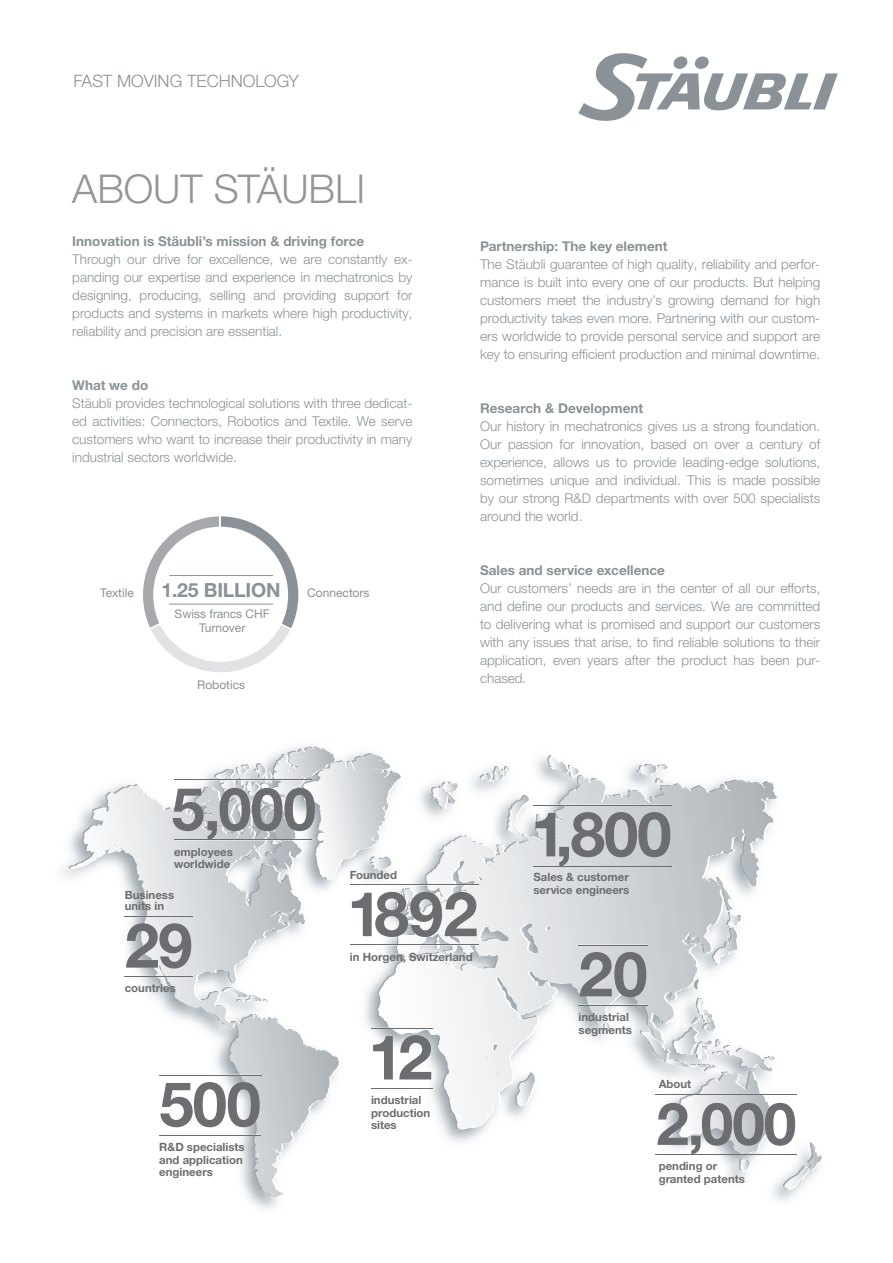
<style>
.page{position:relative;width:893px;height:1263px;background:#fff}
.page>*{position:absolute;margin:0;border:0;box-sizing:border-box;transform-origin:0 0}
.t1{font:700 62.1px "Helvetica Neue LTW1 G";letter-spacing:-.02em;color:#6c6d70}
.t2{font:700 59.4px "Helvetica Neue LTW1 G";color:#6c6d70}
.t3{font:700 58.8px "Helvetica Neue LTW1 G";color:#6c6d70}
.t4{font:300 39.75px "Helvetica Neue LTW1 G";color:#939598}
._9_12_Bold{font:700 19.5px "Helvetica Neue LTW1 G";letter-spacing:-.01em;color:#8a9297}
.t5{font:300 17.1px "Helvetica Neue LTW1 G";color:#8a9297}
._9_12_Light{font:300 13.5px/18px "Helvetica Neue LTW1 G";color:#8a9297;text-align:justify}
._9_12_Bold-2{font:700 13.5px "Helvetica Neue LTW1 G";color:#8a9297}
._8_9_Roman{font:12px "Helvetica Neue LTW1 G";color:#8a9297}
.t6{font:700 11.4px/12.6px "Helvetica Neue LTW1 G";color:#6c6d70}
</style>
<div class="page">
<svg style="left:380px;top:776px;width:398px;height:354px"></svg>
<svg style="left:72px;top:785px;width:268px;height:412px"></svg>
<svg style="left:694px;top:979px;width:8px;height:11px"></svg>
<svg style="left:434px;top:936px;width:6px;height:13px"></svg>
<svg style="left:515px;top:1072px;width:22px;height:34px"></svg>
<svg style="left:783px;top:1142px;width:40px;height:48px"></svg>
<svg style="left:506px;top:795px;width:24px;height:40px"></svg>
<svg style="left:431px;top:782px;width:28px;height:27px"></svg>
<svg style="left:603px;top:1020px;width:9px;height:11px"></svg>
<svg style="left:279px;top:911px;width:9px;height:5px"></svg>
<svg style="left:636px;top:764px;width:33px;height:20px"></svg>
<svg style="left:394px;top:888px;width:29px;height:29px"></svg>
<svg style="left:222px;top:987px;width:48px;height:16px"></svg>
<svg style="left:536px;top:755px;width:44px;height:95px"></svg>
<svg style="left:712px;top:912px;width:31px;height:54px"></svg>
<svg style="left:479px;top:766px;width:32px;height:17px"></svg>
<svg style="left:70px;top:785px;width:66px;height:84px"></svg>
<svg style="left:253px;top:1157px;width:6px;height:5px"></svg>
<svg style="left:640px;top:998px;width:137px;height:174px"></svg>
<svg style="left:214px;top:746px;width:188px;height:134px"></svg>
<hr style="left:350px;top:945px;width:128px;height:1px;background:#6c6d70">
<hr style="left:350px;top:885px;width:128px;height:1px;background:#6c6d70">
<hr style="left:159px;top:1135px;width:102px;height:1px;background:#6c6d70">
<hr style="left:159px;top:1075px;width:102px;height:1px;background:#6c6d70">
<hr style="left:578px;top:1005px;width:70px;height:1px;background:#6c6d70">
<hr style="left:578px;top:945px;width:70px;height:1px;background:#6c6d70">
<hr style="left:371px;top:1088px;width:62px;height:1px;background:#6c6d70">
<hr style="left:371px;top:1028px;width:62px;height:1px;background:#6c6d70">
<hr style="left:124px;top:976px;width:69px;height:1px;background:#6c6d70">
<hr style="left:124px;top:916px;width:69px;height:1px;background:#6c6d70">
<hr style="left:656px;top:1154px;width:141px;height:1px;background:#6c6d70">
<hr style="left:656px;top:1094px;width:141px;height:1px;background:#6c6d70">
<hr style="left:174px;top:840px;width:137px;height:1px;background:#6c6d70">
<hr style="left:174px;top:780px;width:137px;height:1px;background:#6c6d70">
<hr style="left:534px;top:866px;width:138px;height:1px;background:#6c6d70">
<hr style="left:534px;top:805px;width:138px;height:1px;background:#6c6d70">
<svg style="left:578px;top:53px;width:260px;height:68px"></svg>
<svg style="left:143px;top:516px;width:156px;height:156px"></svg>
<hr style="left:169px;top:604px;width:104px;height:1px;background:#8a9297">
<hr style="left:169px;top:575px;width:104px;height:1px;background:#8a9297">
<p class="t5" style="left:73px;top:70px;width:227px">FAST MOVING TECHNOLOGY</p>
<p class="t4" style="left:72px;top:165px;width:294px">ABOUT STÄUBLI</p>
<p class="_9_12_Bold-2" style="left:72px;top:232px;width:293px">Innovation is Stäubli’s mission &amp; driving force</p>
<p class="_9_12_Light" style="left:72px;top:250px;width:342px">Through our drive for excellence, we are constantly ex&shy;panding our expertise and experience in mechatronics by designing, producing, selling and providing support for products and systems in markets where high productivity, reliability and precision are essential.</p>
<p class="_9_12_Bold-2" style="left:72px;top:376px;width:77px">What we do</p>
<p class="_9_12_Light" style="left:72px;top:394px;width:342px">Stäubli provides technological solutions with three dedicat&shy;ed activities: Connectors, Robotics and Textile. We serve customers who want to increase their productivity in many industrial sectors worldwide.</p>
<p class="_8_9_Roman" style="left:100px;top:585px;width:35px">Textile</p>
<p class="_9_12_Bold" style="left:161px;top:578px;width:121px">1.25 BILLION</p>
<p class="_8_9_Roman" style="left:175px;top:607px;width:97px">Swiss francs CHF</p>
<p class="_8_9_Roman" style="left:199px;top:620px;width:48px">Turnover</p>
<p class="_8_9_Roman" style="left:197px;top:677px;width:49px">Robotics</p>
<p class="_8_9_Roman" style="left:307px;top:585px;width:64px">Connectors</p>
<p class="_9_12_Bold-2" style="left:480px;top:238px;width:189px">Partnership: The key element</p>
<p class="_9_12_Light" style="left:480px;top:256px;width:342px">The Stäubli guarantee of high quality, reliability and perfor&shy;mance is built into every one of our products. But helping customers meet the industry’s growing demand for high productivity takes even more. Partnering with our custom&shy;ers worldwide to provide personal service and support are key to ensuring efficient production and minimal downtime.</p>
<p class="_9_12_Bold-2" style="left:480px;top:400px;width:165px">Research &amp; Development</p>
<p class="_9_12_Light" style="left:480px;top:418px;width:342px">Our history in mechatronics gives us a strong foundation.<br>Our passion for innovation, based on over a century of experience, allows us to provide leading-edge solutions, sometimes unique and individual. This is made possible by our strong R&amp;D departments with over 500 specialists around the world.</p>
<p class="_9_12_Bold-2" style="left:480px;top:562px;width:186px">Sales and service excellence</p>
<p class="_9_12_Light" style="left:480px;top:580px;width:342px">Our customers’ needs are in the center of all our efforts, and define our products and services. We are committed to delivering what is promised and support our customers with any issues that arise, to find reliable solutions to their application, even years after the product has been pur&shy;chased.</p>
<p class="t2" style="left:172px;top:772px;width:146px">5,000</p>
<p class="t6" style="left:174px;top:845px;width:60px">employees worldwide</p>
<p class="t6" style="left:125px;top:889px;width:51px;line-height:11.4px">Business units in</p>
<p class="t1" style="left:125px;top:907px;width:69px">29</p>
<p class="t6" style="left:125px;top:982px;width:53px">countries</p>
<p class="t1" style="left:159px;top:1066px;width:103px">500</p>
<p class="t6" style="left:159px;top:1140px;width:87px">R&amp;D specialists and application engineers</p>
<p class="t6" style="left:350px;top:868px;width:49px">Founded</p>
<p class="t1" style="left:347px;top:876px;width:132px">1892</p>
<p class="t6" style="left:350px;top:950px;width:124px">in Horgen, Switzerland</p>
<p class="t1" style="left:368px;top:1019px;width:66px">12</p>
<p class="t6" style="left:371px;top:1094px;width:61px">industrial production sites</p>
<p class="t1" style="left:531px;top:796px;width:142px">1,800</p>
<p class="t6" style="left:533px;top:871px;width:97px">Sales &amp; customer service engineers</p>
<p class="t1" style="left:579px;top:936px;width:71px">20</p>
<p class="t6" style="left:579px;top:1010px;width:55px">industrial segments</p>
<p class="t6" style="left:659px;top:1077px;width:34px">About</p>
<p class="t3" style="left:656px;top:1088px;width:142px">2,000</p>
<p class="t6" style="left:659px;top:1160px;width:88px">pending or granted patents</p>
</div>
